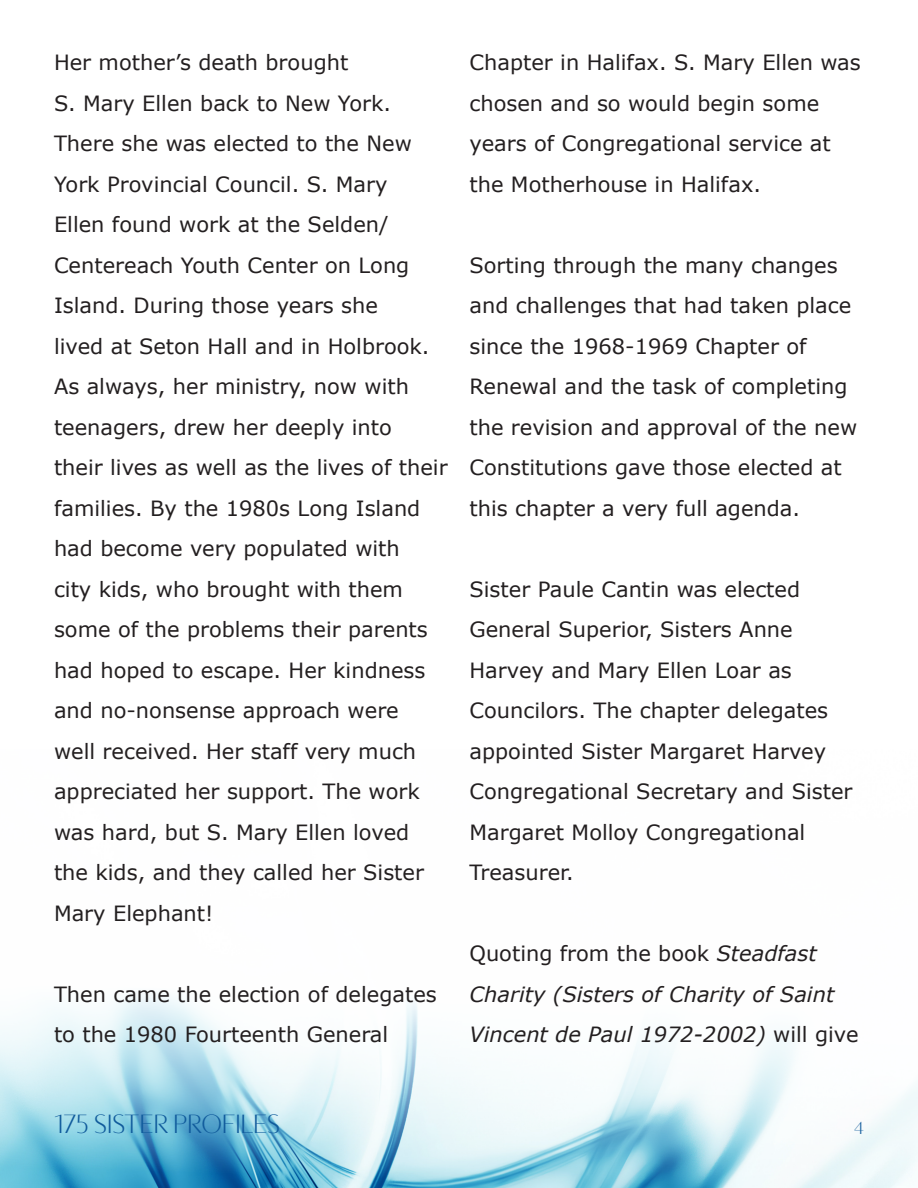
<style>
.page{position:relative;width:918px;height:1188px;background:#fff}
.page>*{position:absolute;margin:0;border:0;box-sizing:border-box;transform-origin:0 0}
.t1{font:27px "Averes Title";color:#105b9c}
.t2{font:21px/40.5px "Verdana";color:#231f20}
.t3{font:italic 21px/40.5px "Verdana";color:#231f20}
.t4{font:18px "Averes Title";color:#105b9c}
.s1{font-style:normal}
</style>
<div class="page">
<img style="left:0;top:994px;width:918px;height:194px">
<p class="t2" style="left:54px;top:42px;width:395px">Her mother’s death brought<br>S. Mary Ellen back to New York.<br>There she was elected to the New<br>York Provincial Council. S. Mary<br>Ellen found work at the Selden/<br>Centereach Youth Center on Long<br>Island. During those years she<br>lived at Seton Hall and in Holbrook.<br>As always, her ministry, now with teenagers, drew her deeply into<br>their lives as well as the lives of their families. By the 1980s Long Island had become very populated with<br>city kids, who brought with them some of the problems their parents had hoped to escape. Her kindness and no-nonsense approach were<br>well received. Her staff very much appreciated her support. The work was hard, but S. Mary Ellen loved the kids, and they called her Sister<br>Mary Elephant!</p>
<p class="t2" style="left:54px;top:974px;width:384px">Then came the election of delegates to the 1980 Fourteenth General</p>
<p class="t2" style="left:470px;top:42px;width:393px">Chapter in Halifax. S. Mary Ellen was chosen and so would begin some years of Congregational service at the Motherhouse in Halifax.</p>
<p class="t2" style="left:470px;top:245px;width:389px">Sorting through the many changes and challenges that had taken place since the 1968-1969 Chapter of Renewal and the task of completing the revision and approval of the new Constitutions gave those elected at this chapter a very full agenda.</p>
<p class="t2" style="left:470px;top:569px;width:384px">Sister Paule Cantin was elected<br>General Superior, Sisters Anne<br>Harvey and Mary Ellen Loar as<br>Councilors. The chapter delegates appointed Sister Margaret Harvey<br>Congregational Secretary and Sister<br>Margaret Molloy Congregational<br>Treasurer.</p>
<p class="t3" style="left:470px;top:933px;width:391px"><span class="s1">Quoting from the book</span> Steadfast<br>Charity (Sisters of Charity of Saint<br>Vincent de Paul 1972-2002) <span class="s1">will give</span></p>
<p class="t1" style="left:54px;top:1108px;width:228px">175 SISTER PROFILES</p>
<p class="t4" style="left:854px;top:1118px;width:11px">4</p>
</div>
